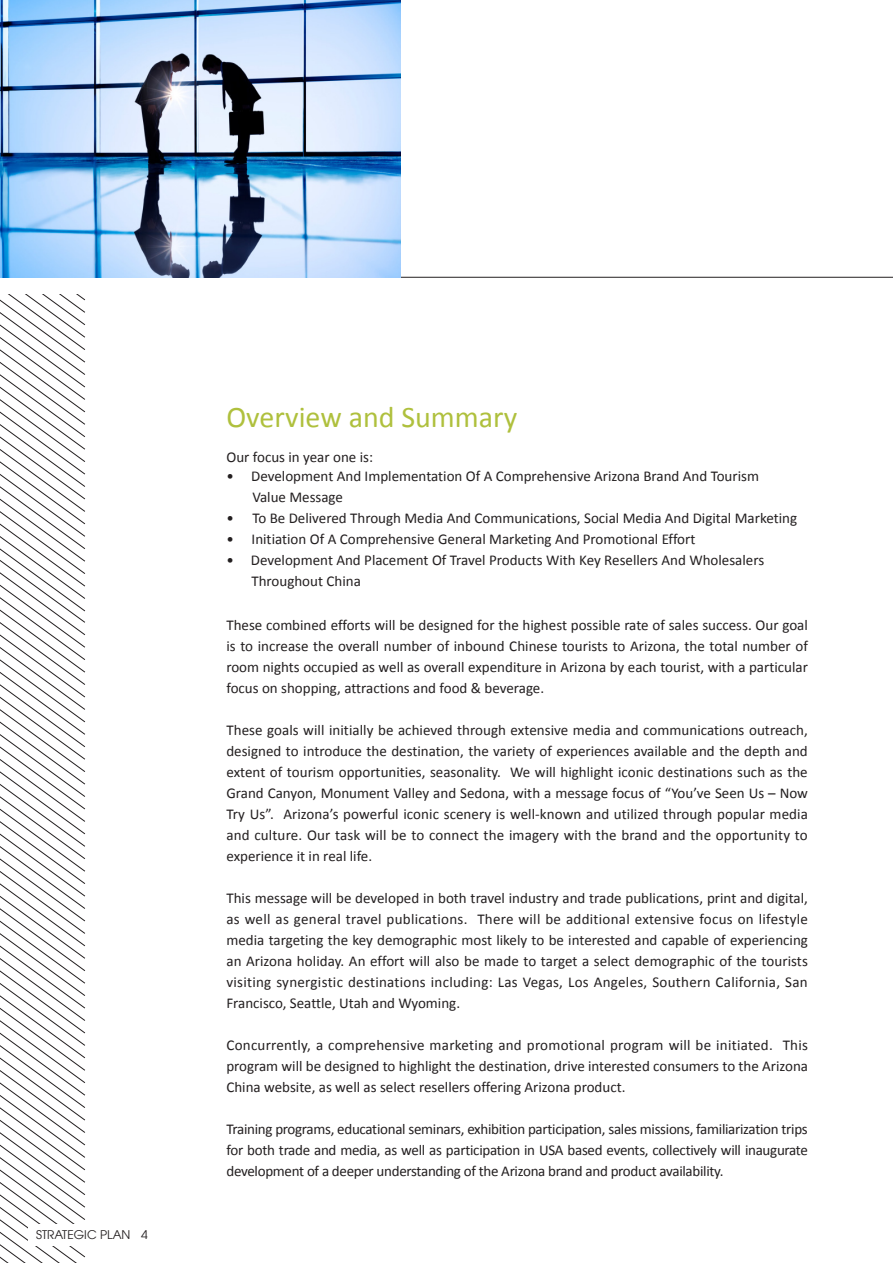
<style>
.page{position:relative;width:893px;height:1263px;background:#fff}
.page>*{position:absolute;margin:0;border:0;box-sizing:border-box;transform-origin:0 0}
.t1{font:30px "Calibri";color:#afc03d}
.t2{font:15px/21px "Calibri";color:#231f20;text-align:justify}
.t3{font:12px "Avant Garde LT";color:#231f20}
</style>
<div class="page">
<svg style="left:0;top:294px;width:86px;height:969px"></svg>
<div style="left:29px;top:1224px;width:127px;height:21px;background:#fff"></div>
<svg style="left:400px;top:0;width:493px;height:277px"></svg>
<img style="left:0;top:0;width:400px;height:277px">
<p class="t3" style="left:36px;top:1227px;width:113px">STRATEGIC PLAN 4</p>
<p class="t1" style="left:226px;top:398px;width:292px">Overview and Summary</p>
<p class="t2" style="left:226px;top:446px;width:148px">Our focus in year one is:</p>
<p class="t2" style="left:226px;top:466px;width:534px">• Development And Implementation Of A Comprehensive Arizona Brand And Tourism</p>
<p class="t2" style="left:252px;top:487px;width:92px">Value Message</p>
<p class="t2" style="left:226px;top:508px;width:572px">• To Be Delivered Through Media And Communications, Social Media And Digital Marketing</p>
<p class="t2" style="left:226px;top:529px;width:470px">• Initiation Of A Comprehensive General Marketing And Promotional Effort</p>
<p class="t2" style="left:226px;top:550px;width:539px">• Development And Placement Of Travel Products With Key Resellers And Wholesalers</p>
<p class="t2" style="left:251px;top:571px;width:111px">Throughout China</p>
<p class="t2" style="left:226px;top:614px;width:583px">These combined efforts will be designed for the highest possible rate of sales success. Our goal is to increase the overall number of inbound Chinese tourists to Arizona, the total number of room nights occupied as well as overall expenditure in Arizona by each tourist, with a particular focus on shopping, attractions and food &amp; beverage.</p>
<p class="t2" style="left:226px;top:719px;width:583px">These goals will initially be achieved through extensive media and communications outreach, designed to introduce the destination, the variety of experiences available and the depth and extent of tourism opportunities, seasonality. We will highlight iconic destinations such as the Grand Canyon, Monument Valley and Sedona, with a message focus of “You’ve Seen Us – Now Try Us”. Arizona’s powerful iconic scenery is well-known and utilized through popular media and culture. Our task will be to connect the imagery with the brand and the opportunity to experience it in real life.</p>
<p class="t2" style="left:226px;top:887px;width:583px">This message will be developed in both travel industry and trade publications, print and digital, as well as general travel publications. There will be additional extensive focus on lifestyle media targeting the key demographic most likely to be interested and capable of experiencing an Arizona holiday. An effort will also be made to target a select demographic of the tourists visiting synergistic destinations including: Las Vegas, Los Angeles, Southern California, San Francisco, Seattle, Utah and Wyoming.</p>
<p class="t2" style="left:226px;top:1034px;width:583px">Concurrently, a comprehensive marketing and promotional program will be initiated. This program will be designed to highlight the destination, drive interested consumers to the Arizona China website, as well as select resellers offering Arizona product.</p>
<p class="t2" style="left:226px;top:1118px;width:583px">Training programs, educational seminars, exhibition participation, sales missions, familiarization trips for both trade and media, as well as participation in USA based events, collectively will inaugurate development of a deeper understanding of the Arizona brand and product availability.</p>
</div>
